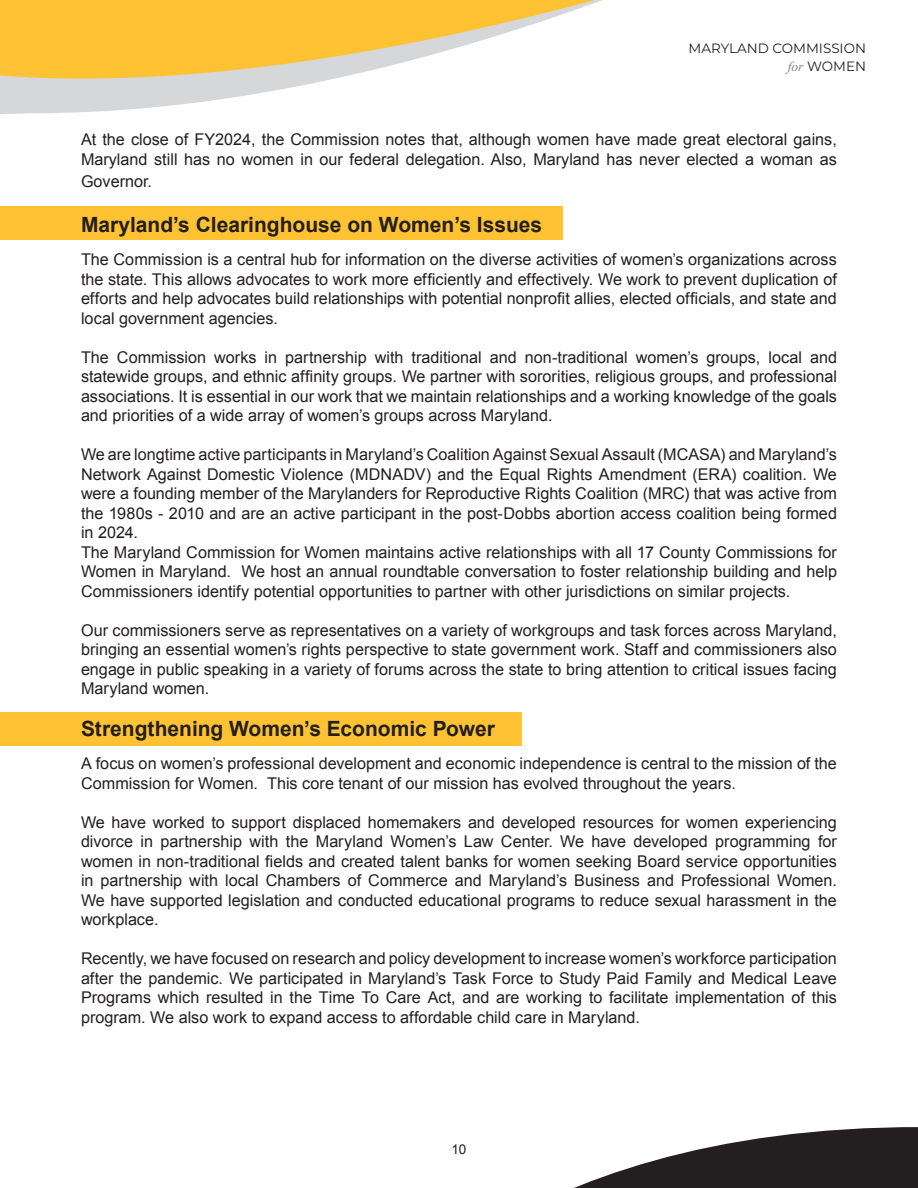
<style>
.page{position:relative;width:918px;height:1188px;background:#fff}
.page>*{position:absolute;margin:0;border:0;box-sizing:border-box;transform-origin:0 0}
.t1{font:700 21px "Arial";color:#231f20}
.t2{font:16.2px/19.5px "Arial";color:#231f20;text-align:justify}
.t3{font:13.5px/18px "Montserrat";color:#231f20;text-align:right}
.t4{font:13.5px "Arial";color:#231f20}
.s1{font-family:"Times New Roman";font-style:italic;color:#808285}
</style>
<div class="page">
<svg style="left:574px;top:1127px;width:344px;height:61px"></svg>
<svg style="left:0;top:0;width:602px;height:114px"></svg>
<svg style="left:0;top:0;width:595px;height:79px;fill:#ffc233"></svg>
<div style="left:0;top:207px;width:563px;height:33px;background:#ffc233"></div>
<div style="left:0;top:712px;width:522px;height:34px;background:#ffc233"></div>
<p class="t3" style="left:688px;top:38px;width:179px">MARYLAND COMMISSION <span class="s1">for</span> WOMEN</p>
<p class="t2" style="left:81px;top:130px;width:757px">At the close of FY2024, the Commission notes that, although women have made great electoral gains,<br>Maryland still has no women in our federal delegation. Also, Maryland has never elected a woman as</p>
<p class="t2" style="left:81px;top:172px;width:73px">Governor.</p>
<p class="t1" style="left:81px;top:211px;width:463px">Maryland’s Clearinghouse on Women’s Issues</p>
<p class="t2" style="left:81px;top:250px;width:757px">The Commission is a central hub for information on the diverse activities of women’s organizations across the state. This allows advocates to work more efficiently and effectively. We work to prevent duplication of efforts and help advocates build relationships with potential nonprofit allies, elected officials, and state and local government agencies.</p>
<p class="t2" style="left:81px;top:348px;width:758px">The Commission works in partnership with traditional and non-traditional women’s groups, local and statewide groups, and ethnic affinity groups. We partner with sororities, religious groups, and professional associations. It is essential in our work that we maintain relationships and a working knowledge of the goals and priorities of a wide array of women’s groups across Maryland.</p>
<p class="t2" style="left:81px;top:445px;width:758px">We are longtime active participants in Maryland’s Coalition Against Sexual Assault (MCASA) and Maryland’s Network Against Domestic Violence (MDNADV) and the Equal Rights Amendment (ERA) coalition. We were a founding member of the Marylanders for Reproductive Rights Coalition (MRC) that was active from the 1980s - 2010 and are an active participant in the post-Dobbs abortion access coalition being formed in 2024.</p>
<p class="t2" style="left:81px;top:543px;width:758px">The Maryland Commission for Women maintains active relationships with all 17 County Commissions for Women in Maryland. We host an annual roundtable conversation to foster relationship building and help Commissioners identify potential opportunities to partner with other jurisdictions on similar projects.</p>
<p class="t2" style="left:81px;top:621px;width:758px">Our commissioners serve as representatives on a variety of workgroups and task forces across Maryland, bringing an essential women’s rights perspective to state government work. Staff and commissioners also engage in public speaking in a variety of forums across the state to bring attention to critical issues facing Maryland women.</p>
<p class="t1" style="left:81px;top:715px;width:415px">Strengthening Women’s Economic Power</p>
<p class="t2" style="left:81px;top:754px;width:758px">A focus on women’s professional development and economic independence is central to the mission of the<br>Commission for Women. This core tenant of our mission has evolved throughout the years.</p>
<p class="t2" style="left:81px;top:813px;width:757px">We have worked to support displaced homemakers and developed resources for women experiencing divorce in partnership with the Maryland Women’s Law Center. We have developed programming for women in non-traditional fields and created talent banks for women seeking Board service opportunities in partnership with local Chambers of Commerce and Maryland’s Business and Professional Women.<br>We have supported legislation and conducted educational programs to reduce sexual harassment in the workplace.</p>
<p class="t2" style="left:81px;top:949px;width:758px">Recently, we have focused on research and policy development to increase women’s workforce participation after the pandemic. We participated in Maryland’s Task Force to Study Paid Family and Medical Leave Programs which resulted in the Time To Care Act, and are working to facilitate implementation of this program. We also work to expand access to affordable child care in Maryland.</p>
<p class="t4" style="left:452px;top:1140px;width:16px">10</p>
</div>
